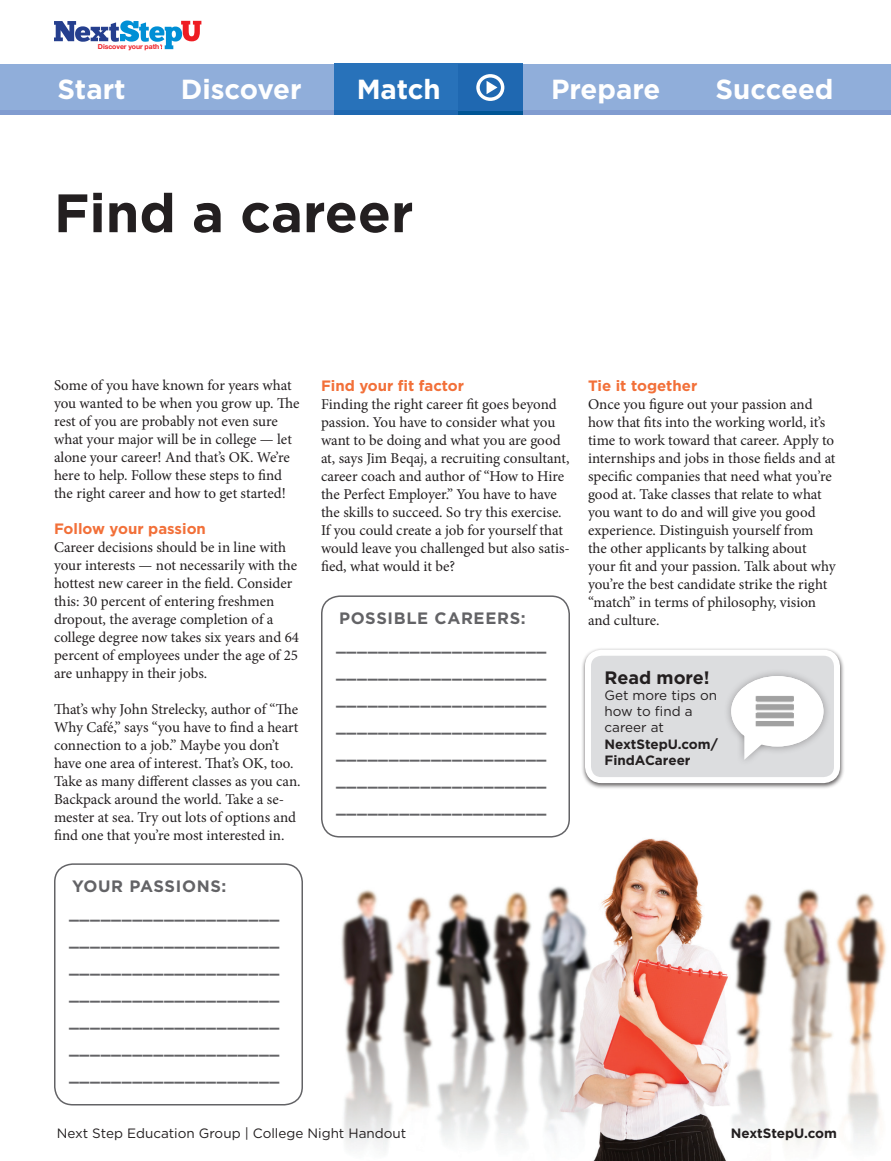
<style>
.page{position:relative;width:891px;height:1161px;background:#fff}
.page>*{position:absolute;margin:0;border:0;box-sizing:border-box;transform-origin:0 0}
.t1{font:700 54px "Gotham";color:#231f20}
.t2{font:700 27.6px "Gotham";color:#fff}
.t3{font:700 18px "Gotham";color:#231f20}
.t4{font:700 16.5px "Gotham";letter-spacing:.04em;color:#636366}
.t5{font:15px/18px "Minion Pro";letter-spacing:-.005em;color:#231f20}
.t6{font:700 15px "Gotham";color:#f27039}
.t7{font:13.5px/16.2px "Gotham";color:#231f20}
.t8{font:700 13.5px "Gotham";color:#231f20}
.t9{font:700 6.9px "Helvetica Neue";letter-spacing:-.01em;color:#ee1d23}
.s1{font-weight:700}
</style>
<div class="page">
<img style="left:341px;top:824px;width:546px;height:337px">
<svg style="left:54px;top:21px;width:147px;height:28px"></svg>
<div style="left:321px;top:595px;width:249px;height:243px;border:2px solid #636366;border-radius:18px"></div>
<div style="left:54px;top:863px;width:249px;height:243px;border:2px solid #636366;border-radius:18px"></div>
<div style="left:0;top:64px;width:891px;height:48px;background:#90aeda"></div>
<div style="left:334px;top:64px;width:189px;height:51px;background:#2872ba"></div>
<div style="left:0;top:110px;width:891px;height:5px;background:#819cd0"></div>
<div style="left:334px;top:110px;width:189px;height:5px;background:#1f68b1"></div>
<div style="left:458px;top:110px;width:65px;height:5px;background:#005595"></div>
<div style="left:458px;top:64px;width:65px;height:46px;background:#1f68b1"></div>
<div style="left:476px;top:74px;width:28px;height:27px;border:3px solid #fff;border-radius:50%"></div>
<svg style="left:487px;top:81px;width:11px;height:13px"></svg>
<div style="left:581px;top:648px;width:263px;height:142px;background:#231f20;opacity:.75"></div>
<div style="left:588px;top:653px;width:249px;height:127px;background:#dcdddf;border-radius:14px"></div>
<div style="left:585px;top:650px;width:255px;height:133px;border:6px solid #fff;border-radius:14px"></div>
<div style="left:724px;top:668px;width:108px;height:87px;background:#231f20;opacity:.36"></div>
<div style="left:736px;top:720px;width:51px;height:46px;background:#231f20;opacity:.36"></div>
<svg style="left:744px;top:737px;width:36px;height:23px"></svg>
<div style="left:731px;top:676px;width:92px;height:71px;background:#fff;border-radius:50%"></div>
<img style="left:738px;top:685px;width:80px;height:51px">
<p class="t9" style="left:98px;top:41px;width:63px">Discover your path</p>
<p class="t2" style="left:57px;top:70px;width:70px">Start</p>
<p class="t2" style="left:181px;top:70px;width:122px">Discover</p>
<p class="t2" style="left:357px;top:70px;width:86px">Match</p>
<p class="t2" style="left:551px;top:70px;width:111px">Prepare</p>
<p class="t2" style="left:716px;top:70px;width:120px">Succeed</p>
<p class="t1" style="left:54px;top:177px;width:361px">Find a career</p>
<p class="t5" style="left:54px;top:376px;width:247px">Some of you have known for years what you wanted to be when you grow up. The rest of you are probably not even sure what your major will be in college — let alone your career! And that’s OK. We’re here to help. Follow these steps to find the right career and how to get started!</p>
<p class="t6" style="left:54px;top:518px;width:154px">Follow your passion</p>
<p class="t5" style="left:54px;top:538px;width:247px">Career decisions should be in line with your interests — not necessarily with the hottest new career in the field. Consider this: 30 percent of entering freshmen dropout, the average completion of a college degree now takes six years and 64 percent of employees under the age of 25 are unhappy in their jobs.</p>
<p class="t5" style="left:54px;top:700px;width:248px">That’s why John Strelecky, author of “The Why Café,” says “you have to find a heart connection to a job.” Maybe you don’t have one area of interest. That’s OK, too.<br>Take as many different classes as you can.<br>Backpack around the world. Take a se&shy;mester at sea. Try out lots of options and find one that you’re most interested in.</p>
<p class="t4" style="left:72px;top:875px;width:156px">YOUR PASSIONS:</p>
<p class="t4" style="left:69px;top:902px;width:212px">____________________</p>
<p class="t4" style="left:69px;top:929px;width:212px">____________________</p>
<p class="t4" style="left:69px;top:956px;width:212px">____________________</p>
<p class="t4" style="left:69px;top:983px;width:212px">____________________</p>
<p class="t4" style="left:69px;top:1010px;width:212px">____________________</p>
<p class="t4" style="left:69px;top:1037px;width:212px">____________________</p>
<p class="t4" style="left:69px;top:1064px;width:212px">____________________</p>
<p class="t6" style="left:321px;top:375px;width:145px">Find your fit factor</p>
<p class="t5" style="left:321px;top:395px;width:241px">Finding the right career fit goes beyond passion. You have to consider what you want to be doing and what you are good</p>
<p class="t5" style="left:321px;top:449px;width:250px">at, says Jim Beqaj, a recruiting consultant, career coach and author of “How to Hire the Perfect Employer.” You have to have the skills to succeed. So try this exercise.<br>If you could create a job for yourself that would leave you challenged but also satis&shy;fied, what would it be?</p>
<p class="t4" style="left:339px;top:607px;width:188px">POSSIBLE CAREERS:</p>
<p class="t4" style="left:336px;top:634px;width:212px">____________________</p>
<p class="t4" style="left:336px;top:661px;width:212px">____________________</p>
<p class="t4" style="left:336px;top:688px;width:212px">____________________</p>
<p class="t4" style="left:336px;top:715px;width:212px">____________________</p>
<p class="t4" style="left:336px;top:742px;width:212px">____________________</p>
<p class="t4" style="left:336px;top:769px;width:212px">____________________</p>
<p class="t4" style="left:336px;top:796px;width:212px">____________________</p>
<p class="t6" style="left:588px;top:375px;width:111px">Tie it together</p>
<p class="t5" style="left:588px;top:395px;width:249px">Once you figure out your passion and how that fits into the working world, it’s time to work toward that career. Apply to internships and jobs in those fields and at specific companies that need what you’re good at. Take classes that relate to what you want to do and will give you good experience. Distinguish yourself from the other applicants by talking about your fit and your passion. Talk about why you’re the best candidate strike the right “match” in terms of philosophy, vision and culture.</p>
<p class="t3" style="left:604px;top:665px;width:107px">Read more!</p>
<p class="t7" style="left:604px;top:687px;width:115px">Get more tips on how to find a career at<br><span class="s1">NextStepU.com/<br>FindACareer</span></p>
<p class="t7" style="left:57px;top:1125px;width:351px">Next Step Education Group | College Night Handout</p>
<p class="t8" style="left:731px;top:1124px;width:108px">NextStepU.com</p>
</div>
